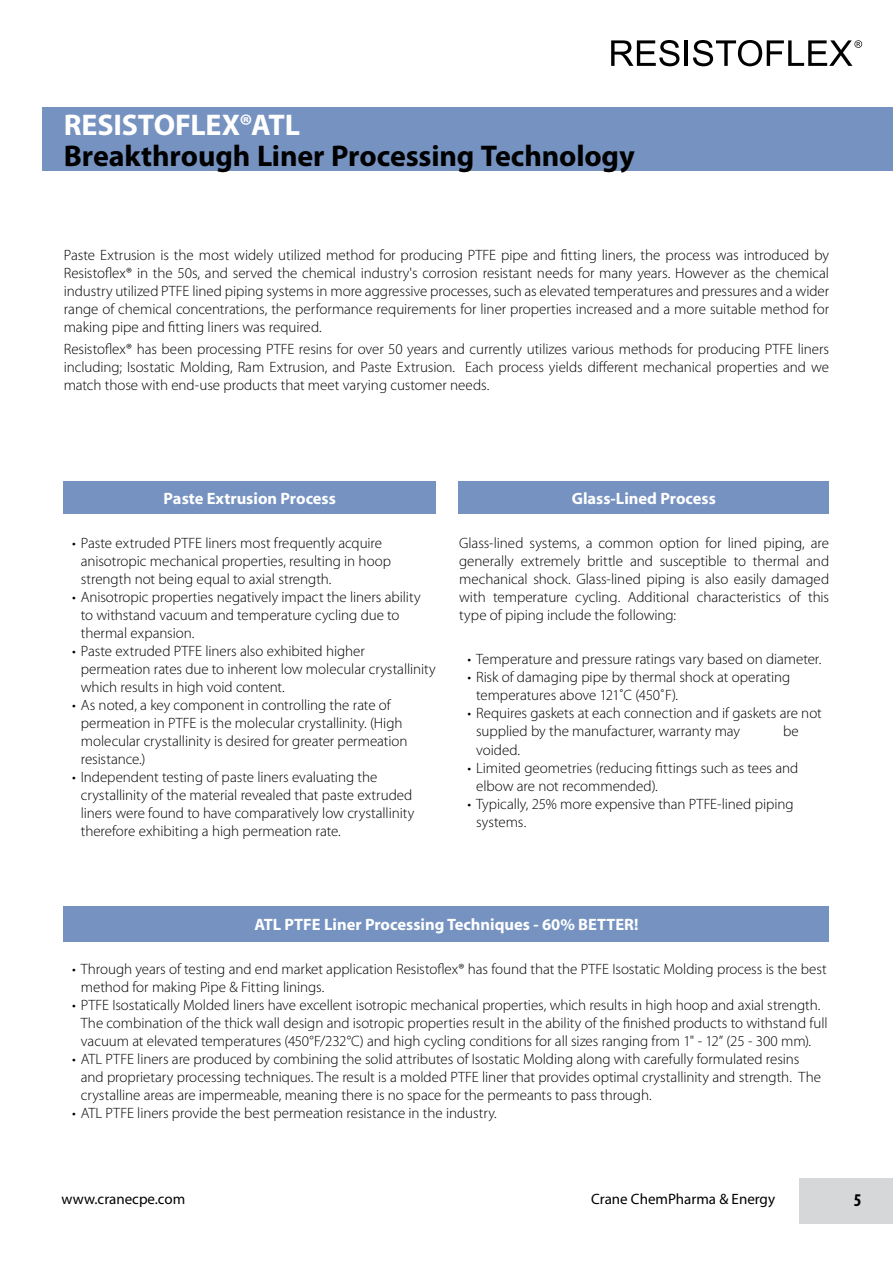
<style>
.page{position:relative;width:893px;height:1263px;background:#fff}
.page>*{position:absolute;margin:0;border:0;box-sizing:border-box;transform-origin:0 0}
.t1{font:700 30px "Myriad Pro";letter-spacing:-.005em;color:#000}
.t2{font:700 30px "Myriad Pro";letter-spacing:-.005em;color:#fff}
.t3{font:700 condensed 18px "Myriad Pro";color:#000}
.t4{font:700 16.5px "Myriad";color:#fff}
.t5{font:300 15px/18px "Myriad Pro";letter-spacing:-.005em;color:#000}
.t6{font:15px "Myriad Pro";color:#000}
</style>
<div class="page">
<svg style="left:611px;top:40px;width:68px;height:26px"></svg>
<hr style="left:685px;top:40px;width:3px;height:26px;background:#000">
<svg style="left:693px;top:40px;width:169px;height:26px"></svg>
<div style="left:43px;top:107px;width:850px;height:64px;background:#7592c1"></div>
<div style="left:799px;top:1178px;width:94px;height:45px;background:#d5d7d8"></div>
<div style="left:64px;top:481px;width:372px;height:33px;background:#7592c1"></div>
<div style="left:458px;top:481px;width:371px;height:33px;background:#7592c1"></div>
<div style="left:64px;top:906px;width:765px;height:35px;background:#7592c1"></div>
<h1 class="t2" style="left:64px;top:105px;width:238px">RESISTOFLEX®ATL</h1>
<h1 class="t1" style="left:64px;top:137px;width:573px">Breakthrough Liner Processing Technology</h1>
<p class="t5" style="left:64px;top:246px;width:767px;text-align:justify">Paste Extrusion is the most widely utilized method for producing PTFE pipe and fitting liners, the process was introduced by Resistoflex® in the 50s, and served the chemical industry's corrosion resistant needs for many years. However as the chemical industry utilized PTFE lined piping systems in more aggressive processes, such as elevated temperatures and pressures and a wider range of chemical concentrations, the performance requirements for liner properties increased and a more suitable method for making pipe and fitting liners was required.</p>
<p class="t5" style="left:64px;top:340px;width:767px;text-align:justify">Resistoflex® has been processing PTFE resins for over 50 years and currently utilizes various methods for producing PTFE liners including; Isostatic Molding, Ram Extrusion, and Paste Extrusion. Each process yields different mechanical properties and we match those with end-use products that meet varying customer needs.</p>
<p class="t4" style="left:164px;top:490px;width:174px">Paste Extrusion Process</p>
<p class="t4" style="left:572px;top:490px;width:146px">Glass-Lined Process</p>
<p class="t5" style="left:81px;top:534px;width:312px;text-indent:-9px">• Paste extruded PTFE liners most frequently acquire anisotropic mechanical properties, resulting in hoop strength not being equal to axial strength.</p>
<p class="t5" style="left:81px;top:588px;width:341px;text-indent:-9px">• Anisotropic properties negatively impact the liners ability to withstand vacuum and temperature cycling due to thermal expansion.</p>
<p class="t5" style="left:81px;top:642px;width:357px;text-indent:-9px">• Paste extruded PTFE liners also exhibited higher permeation rates due to inherent low molecular crystallinity which results in high void content.</p>
<p class="t5" style="left:81px;top:696px;width:328px;text-indent:-9px">• As noted, a key component in controlling the rate of permeation in PTFE is the molecular crystallinity. (High molecular crystallinity is desired for greater permeation resistance.)</p>
<p class="t5" style="left:81px;top:768px;width:335px;text-indent:-9px">• Independent testing of paste liners evaluating the crystallinity of the material revealed that paste extruded liners were found to have comparatively low crystallinity therefore exhibiting a high permeation rate.</p>
<p class="t5" style="left:459px;top:534px;width:372px;text-align:justify">Glass-lined systems, a common option for lined piping, are generally extremely brittle and susceptible to thermal and mechanical shock. Glass-lined piping is also easily damaged with temperature cycling. Additional characteristics of this type of piping include the following:</p>
<p class="t5" style="left:468px;top:651px;width:355px">• Temperature and pressure ratings vary based on diameter.</p>
<p class="t5" style="left:476px;top:669px;width:316px;text-indent:-9px">• Risk of damaging pipe by thermal shock at operating temperatures above 121˚C (450˚F).</p>
<p class="t5" style="left:476px;top:705px;width:347px;text-indent:-9px">• Requires gaskets at each connection and if gaskets are not supplied by the manufacturer, warranty may</p>
<p class="t5" style="left:783px;top:723px;width:17px">be</p>
<p class="t5" style="left:476px;top:741px;width:46px">voided.</p>
<p class="t5" style="left:476px;top:759px;width:324px;text-indent:-9px">• Limited geometries (reducing fittings such as tees and elbow are not recommended).</p>
<p class="t5" style="left:476px;top:795px;width:319px;text-indent:-9px">• Typically, 25% more expensive than PTFE-lined piping systems.</p>
<p class="t4" style="left:254px;top:916px;width:385px">ATL PTFE Liner Processing Techniques - 60% BETTER!</p>
<p class="t5" style="left:81px;top:960px;width:747px;text-indent:-9px">• Through years of testing and end market application Resistoflex® has found that the PTFE Isostatic Molding process is the best method for making Pipe &amp; Fitting linings.</p>
<p class="t5" style="left:72px;top:996px;width:757px;text-align:center">• PTFE Isostatically Molded liners have excellent isotropic mechanical properties, which results in high hoop and axial strength.<br>The combination of the thick wall design and isotropic properties result in the ability of the finished products to withstand full vacuum at elevated temperatures (450°F/232°C) and high cycling conditions for all sizes ranging from 1" - 12” (25 - 300 mm).</p>
<p class="t5" style="left:81px;top:1050px;width:742px;text-indent:-9px">• ATL PTFE liners are produced by combining the solid attributes of Isostatic Molding along with carefully formulated resins and proprietary processing techniques. The result is a molded PTFE liner that provides optimal crystallinity and strength. The crystalline areas are impermeable, meaning there is no space for the permeants to pass through.</p>
<p class="t5" style="left:72px;top:1104px;width:426px">• ATL PTFE liners provide the best permeation resistance in the industry.</p>
<p class="t6" style="left:62px;top:1190px;width:125px">www.cranecpe.com</p>
<p class="t6" style="left:591px;top:1189px;width:185px">Crane ChemPharma &amp; Energy</p>
<p class="t3" style="left:854px;top:1189px;width:9px">5</p>
</div>
